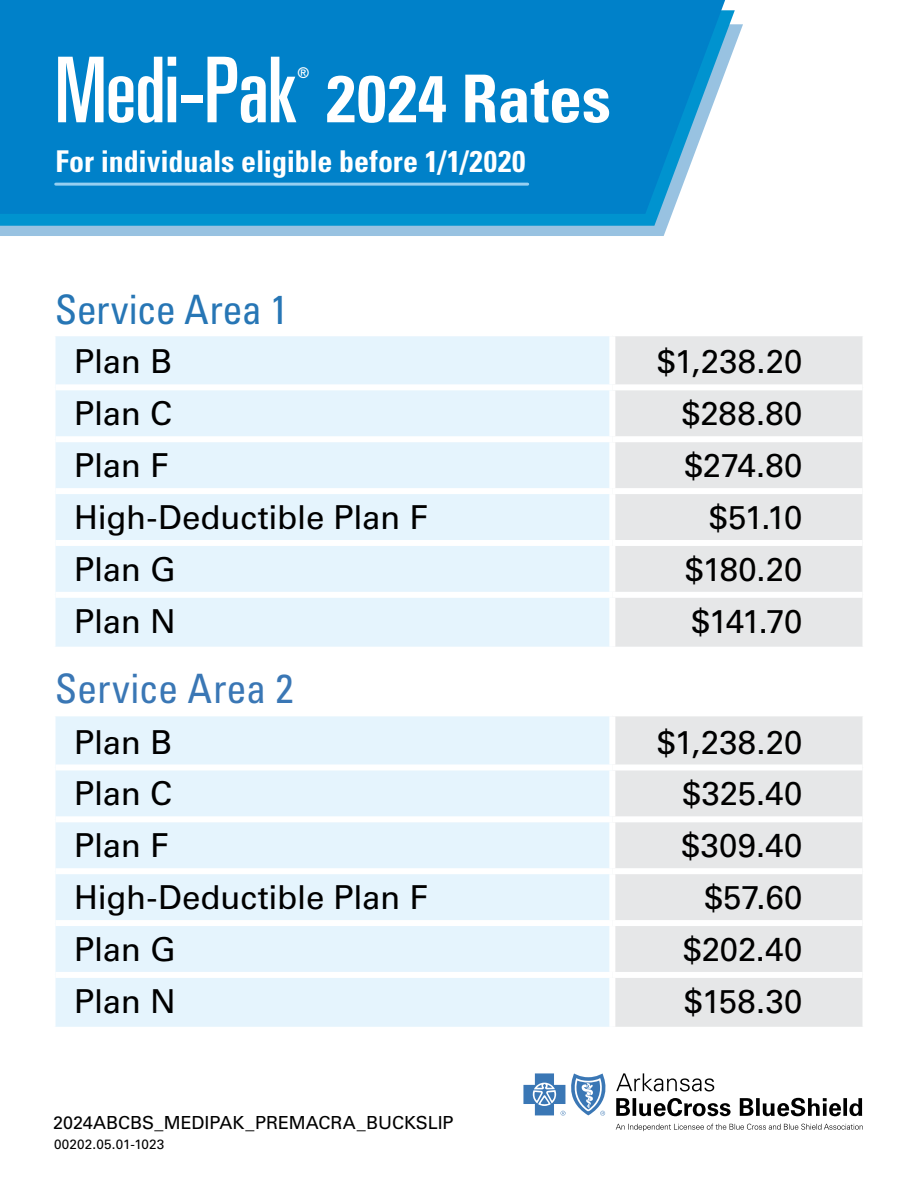
<style>
.page{position:relative;width:918px;height:1188px;background:#fff}
.page>*{position:absolute;margin:0;border:0;box-sizing:border-box;transform-origin:0 0}
.t1{font:ultra-condensed 90.9px "Univers LT Std";letter-spacing:-.01em;color:#fff}
.t2{font:700 condensed 66px "Univers LT Std";color:#fff}
.t3{font:condensed 40.5px "Univers LT Std";letter-spacing:-.01em;color:#2776b5}
.t4{font:condensed 40.5px "Univers LT Std";color:#3a77b5}
.t5{font:33px "Univers LT Std";letter-spacing:-.005em;color:#000}
.subhead{font:700 condensed 30px "Univers LT Std";letter-spacing:-.005em;color:#fff}
.t6{font:18px "Univers LT Std";color:#000}
.t7{font:ultra-condensed 14.85px "Univers LT Std";color:#fff}
.t8{font:13.5px "Univers LT Std";letter-spacing:.01em;color:#000}
</style>
<div class="page">
<svg style="left:0;top:24px;width:743px;height:212px;fill:#98c2e1"></svg>
<svg style="left:0;top:10px;width:735px;height:216px;fill:#0093cf"></svg>
<div style="left:0;top:0;width:725px;height:214px;background:#0081c9"></div>
<div style="left:56px;top:336px;width:553px;height:311px;background:#e5f4fd"></div>
<div style="left:615px;top:336px;width:247px;height:311px;background:#e6e7e8"></div>
<div style="left:56px;top:384px;width:556px;height:6px;background:#fff"></div>
<div style="left:612px;top:384px;width:250px;height:6px;background:#fff"></div>
<div style="left:56px;top:436px;width:556px;height:6px;background:#fff"></div>
<div style="left:612px;top:436px;width:250px;height:6px;background:#fff"></div>
<div style="left:56px;top:488px;width:556px;height:6px;background:#fff"></div>
<div style="left:612px;top:488px;width:250px;height:6px;background:#fff"></div>
<div style="left:56px;top:540px;width:556px;height:6px;background:#fff"></div>
<div style="left:612px;top:540px;width:250px;height:6px;background:#fff"></div>
<div style="left:56px;top:592px;width:556px;height:6px;background:#fff"></div>
<div style="left:612px;top:592px;width:250px;height:6px;background:#fff"></div>
<div style="left:56px;top:716px;width:553px;height:311px;background:#e5f4fd"></div>
<div style="left:615px;top:716px;width:247px;height:311px;background:#e6e7e8"></div>
<div style="left:56px;top:764px;width:556px;height:6px;background:#fff"></div>
<div style="left:612px;top:764px;width:250px;height:6px;background:#fff"></div>
<div style="left:56px;top:816px;width:556px;height:6px;background:#fff"></div>
<div style="left:612px;top:816px;width:250px;height:6px;background:#fff"></div>
<div style="left:56px;top:868px;width:556px;height:6px;background:#fff"></div>
<div style="left:612px;top:868px;width:250px;height:6px;background:#fff"></div>
<div style="left:56px;top:920px;width:556px;height:6px;background:#fff"></div>
<div style="left:612px;top:920px;width:250px;height:6px;background:#fff"></div>
<div style="left:56px;top:972px;width:556px;height:6px;background:#fff"></div>
<div style="left:612px;top:972px;width:250px;height:6px;background:#fff"></div>
<svg style="left:523px;top:1073px;width:339px;height:43px"></svg>
<svg style="left:616px;top:1124px;width:247px;height:7px"></svg>
<hr style="left:56px;top:183px;width:472px;height:3px;background:#96cff1">
<h1 class="t1" style="left:55px;top:38px;width:243px">Medi-Pak</h1>
<h1 class="t7" style="left:298px;top:64px;width:13px">®</h1>
<h1 class="t2" style="left:326px;top:58px;width:286px">2024 Rates</h1>
<h2 class="subhead" style="left:56px;top:143px;width:472px">For individuals eligible before 1/1/2020</h2>
<p class="t3" style="left:55px;top:284px;width:235px">Service Area 1</p>
<p class="t5" style="left:74px;top:342px;width:99px">Plan B</p>
<p class="t5" style="left:657px;top:342px;width:147px">$1,238.20</p>
<p class="t5" style="left:74px;top:394px;width:99px">Plan C</p>
<p class="t5" style="left:682px;top:394px;width:122px">$288.80</p>
<p class="t5" style="left:74px;top:446px;width:96px">Plan F</p>
<p class="t5" style="left:684px;top:446px;width:120px">$274.80</p>
<p class="t5" style="left:74px;top:497px;width:355px">High-Deductible Plan F</p>
<p class="t5" style="left:709px;top:497px;width:95px">$51.10</p>
<p class="t5" style="left:74px;top:549px;width:103px">Plan G</p>
<p class="t5" style="left:685px;top:549px;width:119px">$180.20</p>
<p class="t5" style="left:74px;top:601px;width:103px">Plan N</p>
<p class="t5" style="left:692px;top:601px;width:112px">$141.70</p>
<p class="t4" style="left:55px;top:663px;width:240px">Service Area 2</p>
<p class="t5" style="left:74px;top:722px;width:99px">Plan B</p>
<p class="t5" style="left:657px;top:722px;width:147px">$1,238.20</p>
<p class="t5" style="left:74px;top:774px;width:99px">Plan C</p>
<p class="t5" style="left:683px;top:774px;width:121px">$325.40</p>
<p class="t5" style="left:74px;top:826px;width:96px">Plan F</p>
<p class="t5" style="left:682px;top:826px;width:122px">$309.40</p>
<p class="t5" style="left:74px;top:878px;width:355px">High-Deductible Plan F</p>
<p class="t5" style="left:704px;top:878px;width:100px">$57.60</p>
<p class="t5" style="left:74px;top:929px;width:103px">Plan G</p>
<p class="t5" style="left:683px;top:929px;width:121px">$202.40</p>
<p class="t5" style="left:74px;top:981px;width:103px">Plan N</p>
<p class="t5" style="left:684px;top:981px;width:120px">$158.30</p>
<p class="t6" style="left:53px;top:1112px;width:402px">2024ABCBS_MEDIPAK_PREMACRA_BUCKSLIP</p>
<p class="t8" style="left:54px;top:1136px;width:112px">00202.05.01-1023</p>
</div>
